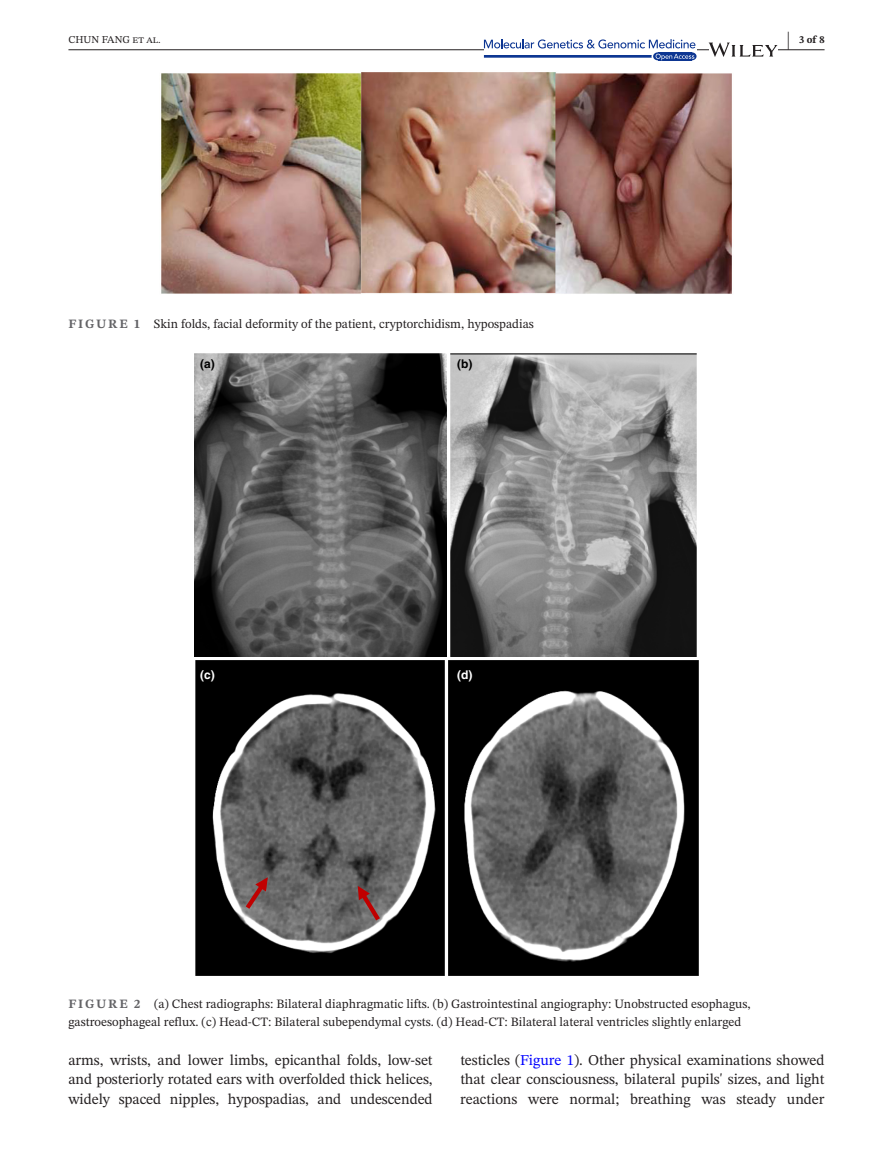
<style>
.page{position:relative;width:893px;height:1174px;background:#fff}
.page>*{position:absolute;margin:0;border:0;box-sizing:border-box;transform-origin:0 0}
.t1{font:700 21px "STIX Two Text";color:#231f20;scale:.42 1}
.t2{font:15px/19.5px "STIX Two Text";letter-spacing:-.005em;color:#231f20;text-align:justify}
.t3{font:12.75px/18px "STIX Two Text";color:#231f20}
.t4{font:700 12px "Helvetica";color:#000}
.t5{font:700 12px "Helvetica";color:#fff}
.t6{font:10.5px "STIX Two Text";color:#231f20}
.t7{font:700 10.5px "STIX Two Text";color:#231f20}
.s1{font-weight:700;color:#636366}
.s2{color:#00f}
</style>
<div class="page">
<hr style="left:68px;top:49px;width:756px;height:1px;background:#231f20">
<svg style="left:484px;top:39px;width:211px;height:21px"></svg>
<svg style="left:709px;top:43px;width:68px;height:14px"></svg>
<img style="left:161px;top:72px;width:571px;height:222px">
<img style="left:195px;top:353px;width:252px;height:304px">
<img style="left:451px;top:353px;width:246px;height:304px">
<img style="left:196px;top:661px;width:248px;height:314px">
<svg style="left:246px;top:877px;width:22px;height:31px"></svg>
<svg style="left:358px;top:886px;width:22px;height:34px"></svg>
<img style="left:448px;top:661px;width:250px;height:314px">
<h1 class="t1" style="left:787px;top:24px;width:8px">|</h1>
<p class="t6" style="left:68px;top:32px;width:94px">CHUN FANG et al.</p>
<p class="t7" style="left:799px;top:32px;width:27px">3 of 8</p>
<p class="t3" style="left:68px;top:314px;width:467px"><span class="s1">FIGURE 1</span> Skin folds, facial deformity of the patient, cryptorchidism, hypospadias</p>
<p class="t4" style="left:200px;top:357px;width:16px">(a)</p>
<p class="t4" style="left:457px;top:357px;width:17px">(b)</p>
<p class="t5" style="left:200px;top:667px;width:16px">(c)</p>
<p class="t5" style="left:457px;top:667px;width:17px">(d)</p>
<p class="t3" style="left:68px;top:994px;width:684px"><span class="s1">FIGURE 2</span> (a) Chest radiographs: Bilateral diaphragmatic lifts. (b) Gastrointestinal angiography: Unobstructed esophagus, gastroesophageal reflux. (c) Head-CT: Bilateral subependymal cysts. (d) Head-CT: Bilateral lateral ventricles slightly enlarged</p>
<p class="t2" style="left:68px;top:1050px;width:366px">arms, wrists, and lower limbs, epicanthal folds, low-set and posteriorly rotated ears with overfolded thick helices, widely spaced nipples, hypospadias, and undescended</p>
<p class="t2" style="left:460px;top:1050px;width:366px">testicles (<span class="s2">Figure 1</span>). Other physical examinations showed that clear consciousness, bilateral pupils' sizes, and light reactions were normal; breathing was steady under</p>
</div>
